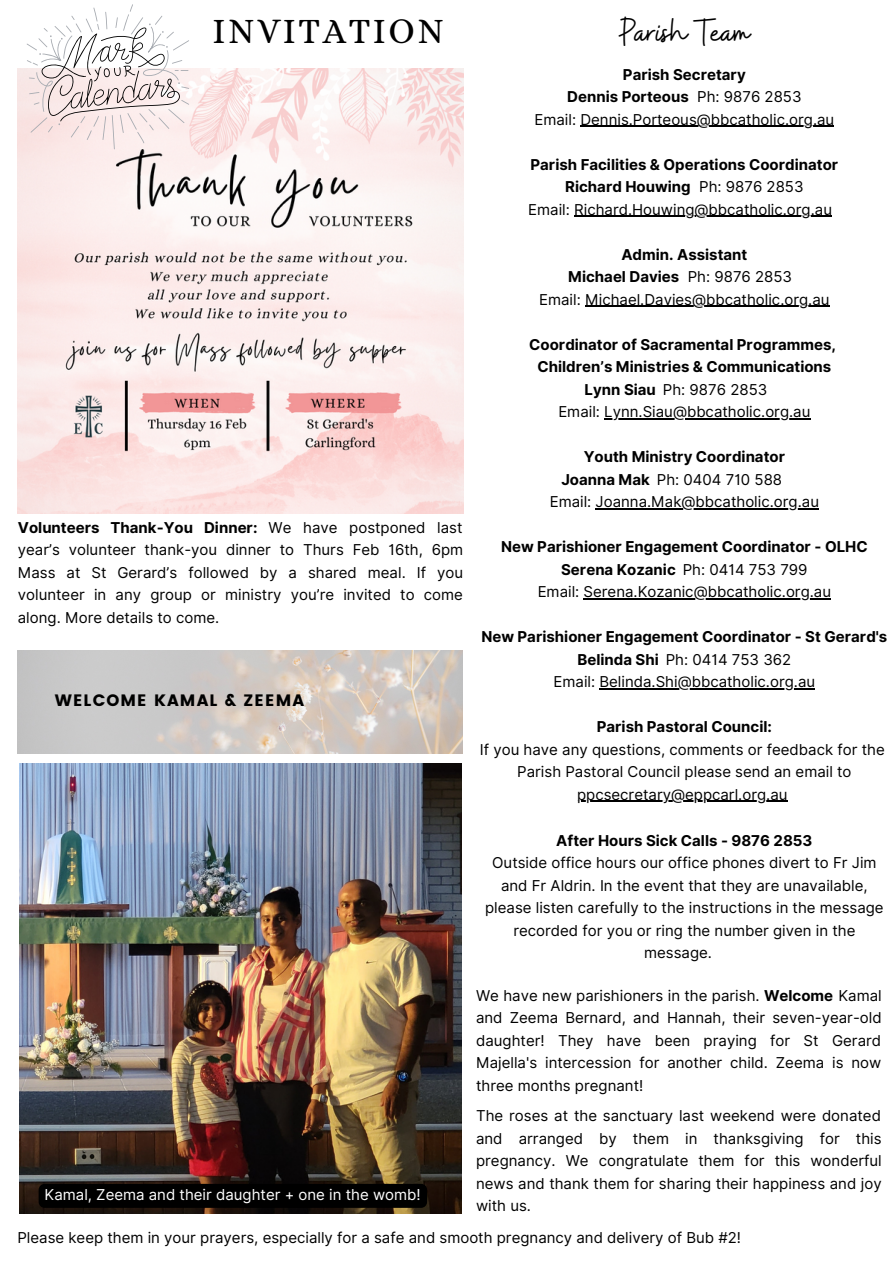
<style>
.page{position:relative;width:893px;height:1264px;background:#fff}
.page>*{position:absolute;margin:0;border:0;box-sizing:border-box;transform-origin:0 0}
.t1{font:39px "Buffalo";color:#000}
.t2{font:36px "Alice";letter-spacing:.07em;color:#000}
.t3{font:16.5px "Poppins";letter-spacing:.07em;color:#000}
.t4{font:15px/22.5px "Inter";color:#000;text-align:center}
.t5{font:700 15px/22.5px "Inter";color:#000;text-align:center}
.t6{font:15px "Inter";color:#fff}
.s1{font-weight:700}
.s2{font-weight:400}
</style>
<div class="page">
<img style="left:17px;top:650px;width:446px;height:103px">
<img style="left:18px;top:68px;width:445px;height:446px">
<svg style="left:27px;top:4px;width:162px;height:145px"></svg>
<img style="left:20px;top:764px;width:441px;height:449px">
<hr style="left:580px;top:126px;width:254px;height:1px;background:#000">
<hr style="left:574px;top:216px;width:258px;height:1px;background:#000">
<hr style="left:585px;top:306px;width:244px;height:1px;background:#000">
<hr style="left:604px;top:418px;width:206px;height:1px;background:#000">
<hr style="left:595px;top:508px;width:224px;height:1px;background:#000">
<hr style="left:583px;top:598px;width:248px;height:1px;background:#000">
<hr style="left:599px;top:688px;width:216px;height:1px;background:#000">
<hr style="left:577px;top:800px;width:210px;height:1px;background:#000">
<div style="left:39px;top:1183px;width:388px;height:24px;background:#000;border-radius:6px"></div>
<h2 class="t2" style="left:212px;top:10px;width:233px">INVITATION</h2>
<p class="t4" style="left:18px;top:516px;width:447px;text-align:justify"><span class="s1">Volunteers Thank-You Dinner:</span> We have postponed last year’s volunteer thank-you dinner to Thurs Feb 16th, 6pm Mass at St Gerard’s followed by a shared meal. If you volunteer in any group or ministry you’re invited to come along. More details to come.</p>
<p class="t3" style="left:55px;top:691px;width:251px">WELCOME KAMAL &amp; ZEEMA</p>
<p class="t6" style="left:45px;top:1185px;width:377px">Kamal, Zeema and their daughter + one in the womb!</p>
<h1 class="t1" style="left:619px;top:7px;width:132px">Parish Team</h1>
<p class="t4" style="left:534px;top:63px;width:301px"><span class="s1">Parish Secretary<br>Dennis Porteous</span> Ph: 9876 2853<br>Email: Dennis.Porteous@bbcatholic.org.au</p>
<p class="t5" style="left:528px;top:153px;width:311px">Parish Facilities &amp; Operations Coordinator<br>Richard Houwing <span class="s2">Ph: 9876 2853<br>Email: Richard.Houwing@bbcatholic.org.au</span></p>
<p class="t4" style="left:539px;top:243px;width:292px"><span class="s1">Admin. Assistant<br>Michael Davies</span> Ph: 9876 2853<br>Email: Michael.Davies@bbcatholic.org.au</p>
<p class="t5" style="left:529px;top:333px;width:308px">Coordinator of Sacramental Programmes,</p>
<p class="t5" style="left:537px;top:355px;width:295px">Children’s Ministries &amp; Communications</p>
<p class="t4" style="left:584px;top:378px;width:184px"><span class="s1">Lynn Siau</span> Ph: 9876 2853</p>
<p class="t4" style="left:558px;top:400px;width:253px">Email: Lynn.Siau@bbcatholic.org.au</p>
<p class="t5" style="left:583px;top:445px;width:203px">Youth Ministry Coordinator</p>
<p class="t4" style="left:561px;top:468px;width:222px"><span class="s1">Joanna Mak</span> Ph: 0404 710 588</p>
<p class="t4" style="left:549px;top:490px;width:271px">Email: Joanna.Mak@bbcatholic.org.au</p>
<p class="t5" style="left:501px;top:535px;width:368px">New Parishioner Engagement Coordinator - OLHC<br>Serena Kozanic <span class="s2">Ph: 0414 753 799<br>Email: Serena.Kozanic@bbcatholic.org.au</span></p>
<p class="t5" style="left:481px;top:625px;width:407px">New Parishioner Engagement Coordinator - St Gerard's<br>Belinda Shi <span class="s2">Ph: 0414 753 362<br>Email: Belinda.Shi@bbcatholic.org.au</span></p>
<p class="t5" style="left:596px;top:715px;width:177px">Parish Pastoral Council:</p>
<p class="t4" style="left:480px;top:737px;width:406px">If you have any questions, comments or feedback for the<br>Parish Pastoral Council please send an email to ppcsecretary@eppcarl.org.au</p>
<p class="t5" style="left:556px;top:829px;width:258px">After Hours Sick Calls - 9876 2853</p>
<p class="t4" style="left:492px;top:851px;width:386px">Outside office hours our office phones divert to Fr Jim</p>
<p class="t4" style="left:501px;top:874px;width:368px">and Fr Aldrin. In the event that they are unavailable,</p>
<p class="t4" style="left:485px;top:896px;width:400px">please listen carefully to the instructions in the message</p>
<p class="t4" style="left:513px;top:919px;width:343px">recorded for you or ring the number given in the</p>
<p class="t4" style="left:644px;top:941px;width:69px">message.</p>
<p class="t4" style="left:476px;top:983px;width:407px;text-align:justify">We have new parishioners in the parish. <span class="s1">Welcome</span> Kamal and Zeema Bernard, and Hannah, their seven-year-old daughter! They have been praying for St Gerard Majella's intercession for another child. Zeema is now three months pregnant!</p>
<p class="t4" style="left:476px;top:1104px;width:407px;text-align:justify">The roses at the sanctuary last weekend were donated and arranged by them in thanksgiving for this pregnancy. We congratulate them for this wonderful news and thank them for sharing their happiness and joy with us.</p>
<p class="t4" style="left:17px;top:1226px;width:725px">Please keep them in your prayers, especially for a safe and smooth pregnancy and delivery of Bub #2!</p>
</div>
